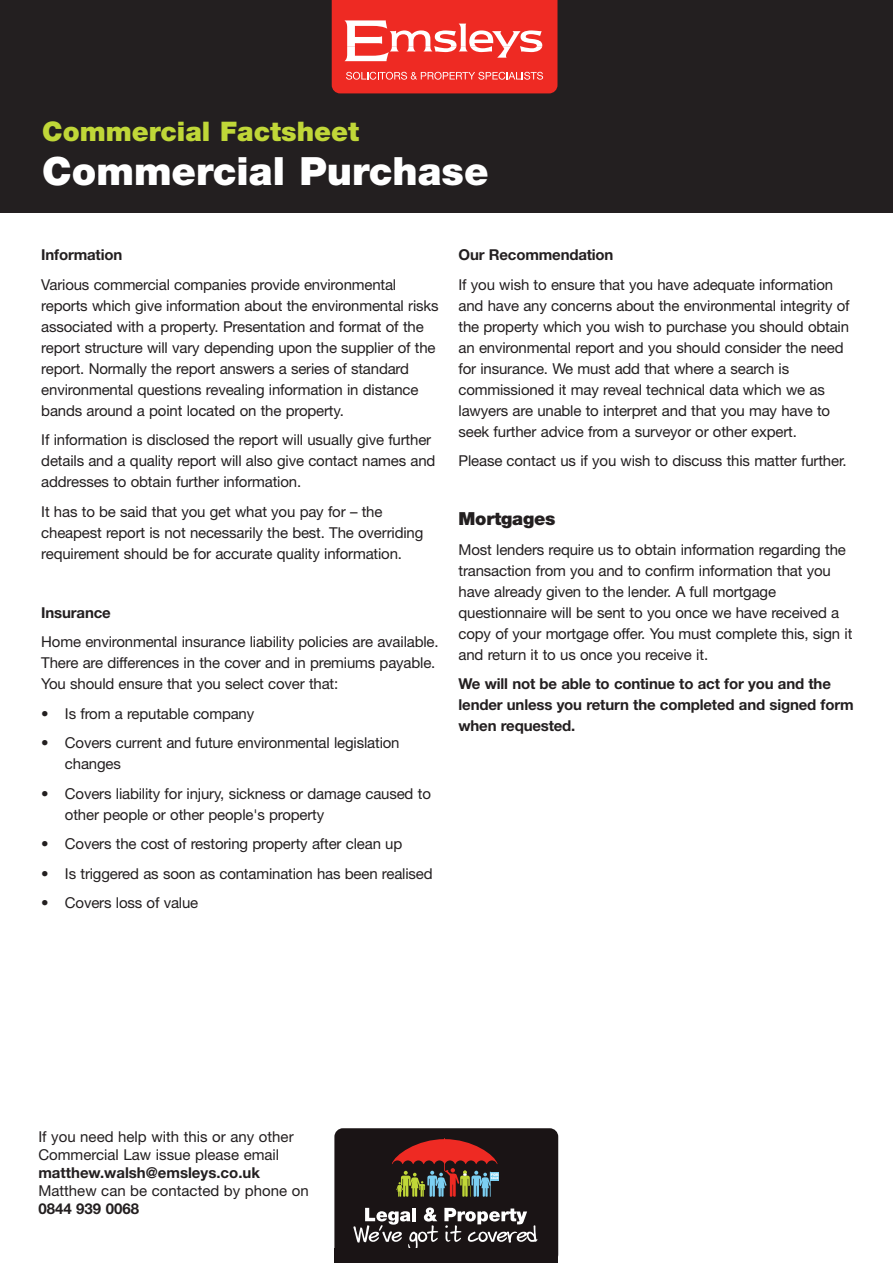
<style>
.page{position:relative;width:893px;height:1263px;background:#fff}
.page>*{position:absolute;margin:0;border:0;box-sizing:border-box;transform-origin:0 0}
.t1{font:900 39px "Helvetica Neue";color:#fff}
.t2{font:900 27px "Helvetica Neue";color:#c0d738}
.t3{font:900 18px "Helvetica Neue";letter-spacing:-.015em;color:#231f20}
.t4{font:15px/21px "Helvetica Neue";letter-spacing:-.01em;color:#231f20}
.t5{font:700 15px/21px "Helvetica Neue";letter-spacing:-.01em;color:#231f20}
.t6{font:900 3.6px "Helvetica Neue";color:#fff}
.t7{font:900 2.85px "Helvetica Neue";color:#fff}
</style>
<div class="page">
<div style="left:0;top:0;width:893px;height:213px;background:#231f20"></div>
<svg style="left:332px;top:0;width:225px;height:93px"></svg>
<div style="left:334px;top:1128px;width:224px;height:135px;background:#1a1415;border-radius:9px"></div>
<div style="left:490px;top:1172px;width:9px;height:9px;background:#7ccff2"></div>
<svg style="left:392px;top:1138px;width:105px;height:59px"></svg>
<svg style="left:353px;top:1208px;width:85px;height:40px"></svg>
<svg style="left:444px;top:1208px;width:93px;height:35px"></svg>
<div style="left:334px;top:1248px;width:224px;height:15px;background:#1a1415"></div>
<h2 class="t2" style="left:42px;top:122px;width:318px">Commercial Factsheet</h2>
<h1 class="t1" style="left:42px;top:157px;width:448px">Commercial Purchase</h1>
<p class="t5" style="left:41px;top:246px;width:83px">Information</p>
<p class="t4" style="left:41px;top:275px;width:399px">Various commercial companies provide environmental reports which give information about the environmental risks associated with a property. Presentation and format of the report structure will vary depending upon the supplier of the report. Normally the report answers a series of standard environmental questions revealing information in distance bands around a point located on the property.</p>
<p class="t4" style="left:41px;top:431px;width:396px">If information is disclosed the report will usually give further details and a quality report will also give contact names and addresses to obtain further information.</p>
<p class="t4" style="left:41px;top:502px;width:383px">It has to be said that you get what you pay for – the cheapest report is not necessarily the best. The overriding requirement should be for accurate quality information.</p>
<p class="t5" style="left:41px;top:603px;width:71px">Insurance</p>
<p class="t4" style="left:41px;top:633px;width:399px">Home environmental insurance liability policies are available.<br>There are differences in the cover and in premiums payable.<br>You should ensure that you select cover that:</p>
<p class="t4" style="left:41px;top:704px;width:214px">• Is from a reputable company</p>
<p class="t4" style="left:65px;top:734px;width:336px;text-indent:-24px">• Covers current and future environmental legislation changes</p>
<p class="t4" style="left:65px;top:784px;width:367px;text-indent:-24px">• Covers liability for injury, sickness or damage caused to other people or other people's property</p>
<p class="t4" style="left:41px;top:835px;width:362px">• Covers the cost of restoring property after clean up</p>
<p class="t4" style="left:41px;top:864px;width:393px">• Is triggered as soon as contamination has been realised</p>
<p class="t4" style="left:41px;top:894px;width:158px">• Covers loss of value</p>
<p class="t5" style="left:458px;top:246px;width:156px">Our Recommendation</p>
<p class="t4" style="left:458px;top:275px;width:393px">If you wish to ensure that you have adequate information and have any concerns about the environmental integrity of the property which you wish to purchase you should obtain an environmental report and you should consider the need for insurance. We must add that where a search is commissioned it may reveal technical data which we as lawyers are unable to interpret and that you may have to seek further advice from a surveyor or other expert.</p>
<p class="t4" style="left:458px;top:452px;width:390px">Please contact us if you wish to discuss this matter further.</p>
<p class="t3" style="left:458px;top:512px;width:99px">Mortgages</p>
<p class="t4" style="left:458px;top:540px;width:395px">Most lenders require us to obtain information regarding the transaction from you and to confirm information that you have already given to the lender. A full mortgage questionnaire will be sent to you once we have received a copy of your mortgage offer. You must complete this, sign it and return it to us once you receive it.</p>
<p class="t5" style="left:458px;top:675px;width:397px">We will not be able to continue to act for you and the lender unless you return the completed and signed form when requested.</p>
<p class="t4" style="left:38px;top:1129px;width:257px;line-height:18px">If you need help with this or any other<br>Commercial Law issue please email</p>
<p class="t5" style="left:38px;top:1163px;width:223px">matthew.walsh@emsleys.co.uk</p>
<p class="t4" style="left:38px;top:1181px;width:272px">Matthew can be contacted by phone on</p>
<p class="t5" style="left:38px;top:1199px;width:102px">0844 939 0068</p>
<p class="t6" style="left:491px;top:1174px;width:9px">FOR</p>
<p class="t7" style="left:491px;top:1177px;width:9px">SALE</p>
</div>
